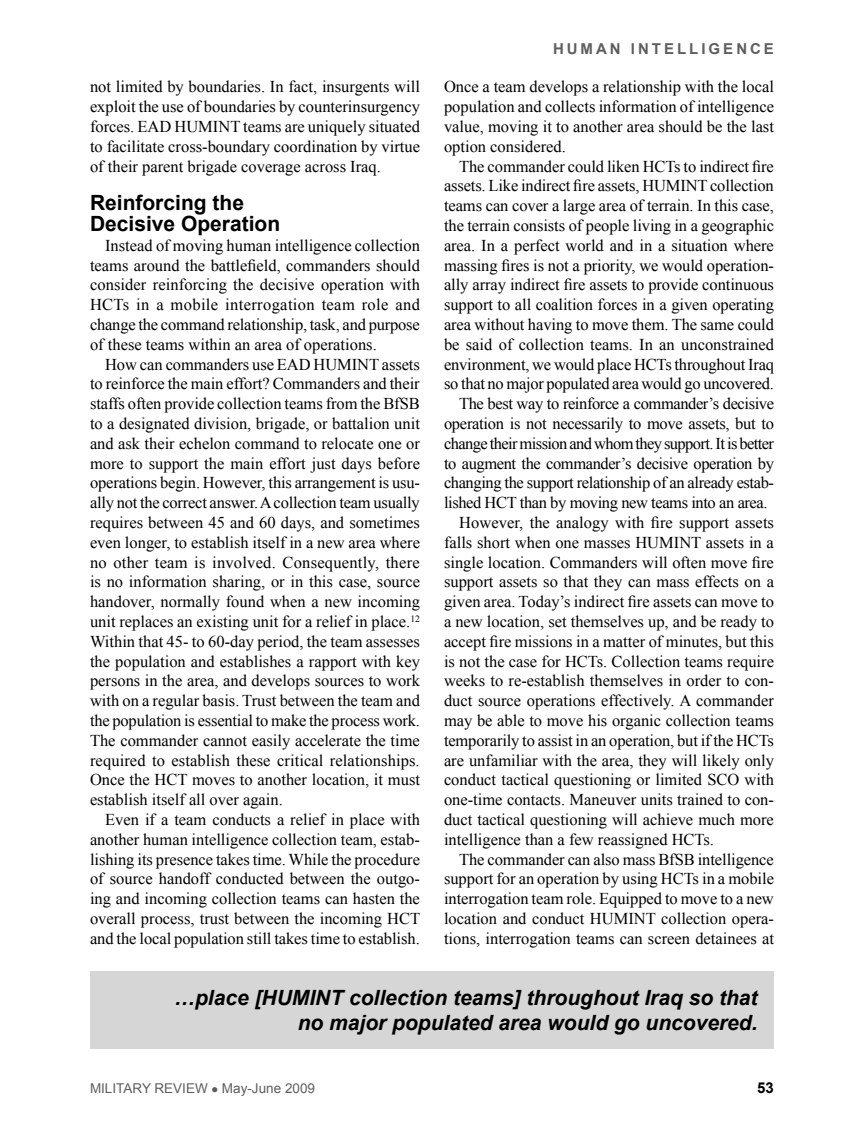
<style>
.page{position:relative;width:864px;height:1134px;background:#fff}
.page>*{position:absolute;margin:0;border:0;box-sizing:border-box;transform-origin:0 0}
.fob{font:italic 700 21px/25.2px "Arial";color:#000;text-align:right}
.subhead{font:700 21px/21px "Arial";color:#000}
.fob-2{font:16.5px/19.8px "Times New Roman";color:#000;text-align:justify}
.t1{font:700 15px "Arial";letter-spacing:.2em;color:#5e5e5f}
.t2{font:700 15px "Arial";color:#000}
.t3{font:13.5px "Arial";color:#5e5e5f}
</style>
<div class="page">
<div style="left:90px;top:971px;width:684px;height:77px;background:#d6d6d7"></div>
<p class="fob-2" style="left:90px;top:77px;width:332px">not limited by boundaries. In fact, insurgents will exploit the use of boundaries by counterinsurgency forces. EAD HUMINT teams are uniquely situated to facilitate cross-boundary coordination by virtue of their parent brigade coverage across Iraq.</p>
<p class="subhead" style="left:90px;top:193px;width:192px">Reinforcing the<br>Decisive Operation</p>
<p class="fob-2" style="left:90px;top:235px;width:332px;text-indent:15px">Instead of moving human intelligence collection teams around the battlefield, commanders should consider reinforcing the decisive operation with HCTs in a mobile interrogation team role and change the command relationship, task, and purpose of these teams within an area of operations.</p>
<p class="fob-2" style="left:90px;top:354px;width:332px;text-indent:15px">How can commanders use EAD HUMINT assets to reinforce the main effort? Commanders and their staffs often provide collection teams from the BfSB to a designated division, brigade, or battalion unit and ask their echelon command to relocate one or more to support the main effort just days before operations begin. However, this arrangement is usu&shy;ally not the correct answer. A collection team usually requires between 45 and 60 days, and sometimes even longer, to establish itself in a new area where no other team is involved. Consequently, there is no information sharing, or in this case, source handover, normally found when a new incoming unit replaces an existing unit for a relief in place.<sup>12<br></sup>Within that 45- to 60-day period, the team assesses the population and establishes a rapport with key persons in the area, and develops sources to work with on a regular basis. Trust between the team and the population is essential to make the process work.<br>The commander cannot easily accelerate the time required to establish these critical relationships.<br>Once the HCT moves to another location, it must establish itself all over again.</p>
<p class="fob-2" style="left:90px;top:809px;width:332px;text-indent:15px">Even if a team conducts a relief in place with another human intelligence collection team, estab&shy;lishing its presence takes time. While the procedure of source handoff conducted between the outgo&shy;ing and incoming collection teams can hasten the overall process, trust between the incoming HCT and the local population still takes time to establish.</p>
<p class="t1" style="left:553px;top:39px;width:222px">HUMAN INTELLIGENCE</p>
<p class="fob-2" style="left:444px;top:77px;width:332px">Once a team develops a relationship with the local population and collects information of intelligence value, moving it to another area should be the last option considered.</p>
<p class="fob-2" style="left:444px;top:156px;width:332px;text-indent:15px">The commander could liken HCTs to indirect fire assets. Like indirect fire assets, HUMINT collection teams can cover a large area of terrain. In this case, the terrain consists of people living in a geographic area. In a perfect world and in a situation where massing fires is not a priority, we would operation&shy;ally array indirect fire assets to provide continuous support to all coalition forces in a given operating area without having to move them. The same could be said of collection teams. In an unconstrained environment, we would place HCTs throughout Iraq so that no major populated area would go uncovered.</p>
<p class="fob-2" style="left:444px;top:394px;width:332px;text-indent:15px">The best way to reinforce a commander’s decisive operation is not necessarily to move assets, but to change their mission and whom they support. It is better to augment the commander’s decisive operation by changing the support relationship of an already estab&shy;lished HCT than by moving new teams into an area.</p>
<p class="fob-2" style="left:444px;top:512px;width:332px;text-indent:15px">However, the analogy with fire support assets falls short when one masses HUMINT assets in a single location. Commanders will often move fire support assets so that they can mass effects on a given area. Today’s indirect fire assets can move to a new location, set themselves up, and be ready to accept fire missions in a matter of minutes, but this is not the case for HCTs. Collection teams require weeks to re-establish themselves in order to con&shy;duct source operations effectively. A commander may be able to move his organic collection teams temporarily to assist in an operation, but if the HCTs are unfamiliar with the area, they will likely only conduct tactical questioning or limited SCO with one-time contacts. Maneuver units trained to con&shy;duct tactical questioning will achieve much more intelligence than a few reassigned HCTs.</p>
<p class="fob-2" style="left:444px;top:849px;width:332px;text-indent:15px">The commander can also mass BfSB intelligence support for an operation by using HCTs in a mobile interrogation team role. Equipped to move to a new location and conduct HUMINT collection opera&shy;tions, interrogation teams can screen detainees at</p>
<p class="fob" style="left:174px;top:986px;width:585px">…place [HUMINT collection teams] throughout Iraq so that no major populated area would go uncovered.</p>
<p class="t3" style="left:90px;top:1080px;width:227px">MILITARY REVIEW ● May-June 2009</p>
<p class="t2" style="left:757px;top:1078px;width:18px">53</p>
</div>
